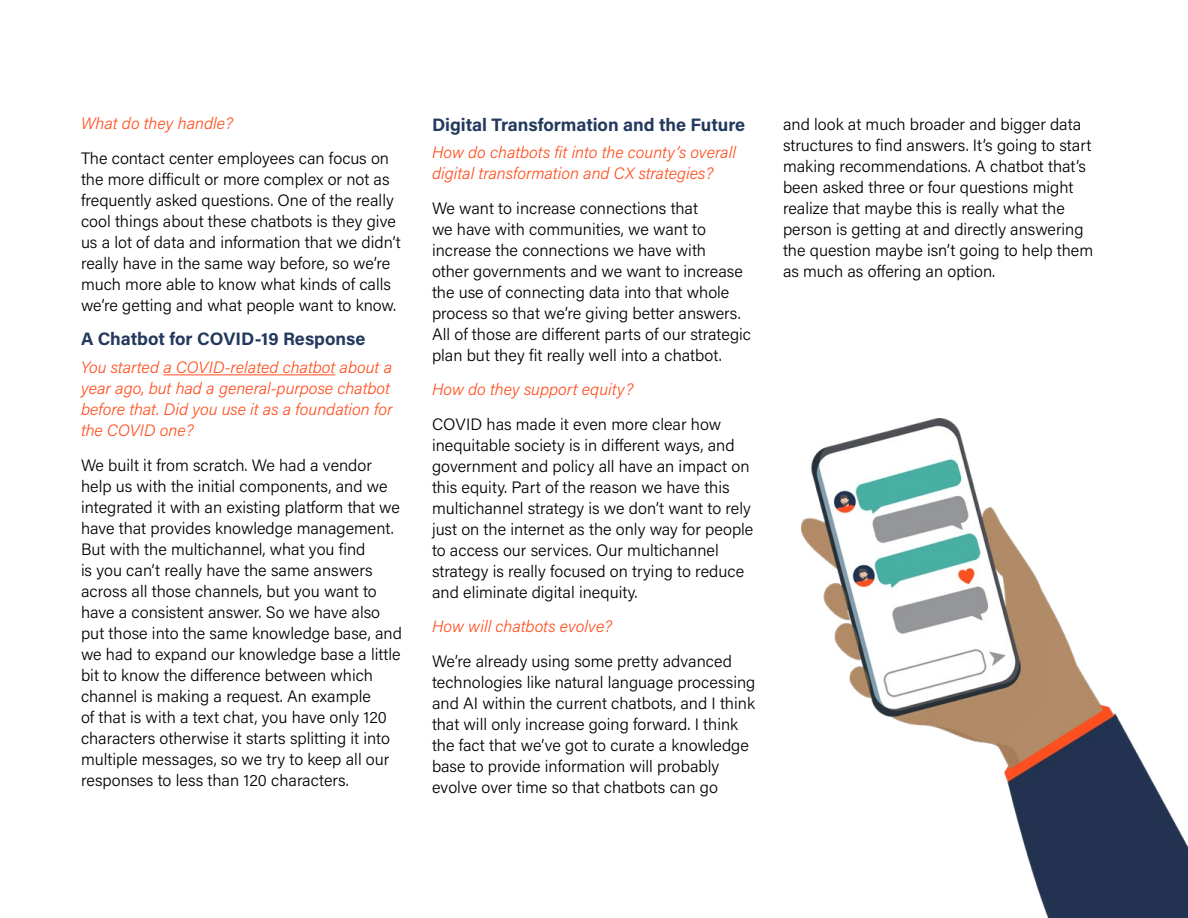
<style>
.page{position:relative;width:1188px;height:918px;background:#fff}
.page>*{position:absolute;margin:0;border:0;box-sizing:border-box;transform-origin:0 0}
.t1{font:700 18px "Acumin Pro";color:#23395d}
.t2{font:300 16.5px/21px "Acumin Pro";color:#000}
.t3{font:italic 300 16.5px/21px "Acumin Pro";color:#ff4f1f}
</style>
<div class="page">
<hr style="left:163px;top:374px;width:172px;height:1px;background:#ff4f1f">
<img style="left:801px;top:418px;width:387px;height:500px">
<p class="t3" style="left:81px;top:113px;width:154px">What do they handle?</p>
<p class="t2" style="left:81px;top:147px;width:321px">The contact center employees can focus on the more difficult or more complex or not as frequently asked questions. One of the really cool things about these chatbots is they give us a lot of data and information that we didn’t really have in the same way before, so we’re much more able to know what kinds of calls we’re getting and what people want to know.</p>
<p class="t1" style="left:81px;top:327px;width:286px">A Chatbot for COVID-19 Response</p>
<p class="t3" style="left:81px;top:356px;width:313px">You started a COVID-related chatbot about a year ago, but had a general-purpose chatbot before that. Did you use it as a foundation for the COVID one?</p>
<p class="t2" style="left:81px;top:454px;width:322px">We built it from scratch. We had a vendor help us with the initial components, and we integrated it with an existing platform that we have that provides knowledge management.<br>But with the multichannel, what you find<br>is you can’t really have the same answers across all those channels, but you want to have a consistent answer. So we have also put those into the same knowledge base, and we had to expand our knowledge base a little bit to know the difference between which channel is making a request. An example<br>of that is with a text chat, you have only 120 characters otherwise it starts splitting it into multiple messages, so we try to keep all our responses to less than 120 characters.</p>
<p class="t1" style="left:432px;top:112px;width:315px">Digital Transformation and the Future</p>
<p class="t3" style="left:432px;top:141px;width:306px">How do chatbots fit into the county’s overall digital transformation and CX strategies?</p>
<p class="t2" style="left:432px;top:197px;width:321px">We want to increase connections that<br>we have with communities, we want to increase the connections we have with<br>other governments and we want to increase the use of connecting data into that whole process so that we’re giving better answers.<br>All of those are different parts of our strategic plan but they fit really well into a chatbot.</p>
<p class="t3" style="left:432px;top:378px;width:203px">How do they support equity?</p>
<p class="t2" style="left:432px;top:413px;width:323px">COVID has made it even more clear how inequitable society is in different ways, and government and policy all have an impact on this equity. Part of the reason we have this multichannel strategy is we don’t want to rely just on the internet as the only way for people to access our services. Our multichannel strategy is really focused on trying to reduce and eliminate digital inequity.</p>
<p class="t3" style="left:432px;top:615px;width:182px">How will chatbots evolve?</p>
<p class="t2" style="left:432px;top:650px;width:325px">We’re already using some pretty advanced technologies like natural language processing and AI within the current chatbots, and I think that will only increase going forward. I think the fact that we’ve got to curate a knowledge base to provide information will probably evolve over time so that chatbots can go</p>
<p class="t2" style="left:783px;top:113px;width:312px">and look at much broader and bigger data structures to find answers. It’s going to start making recommendations. A chatbot that’s been asked three or four questions might realize that maybe this is really what the person is getting at and directly answering the question maybe isn’t going to help them as much as offering an option.</p>
</div>
